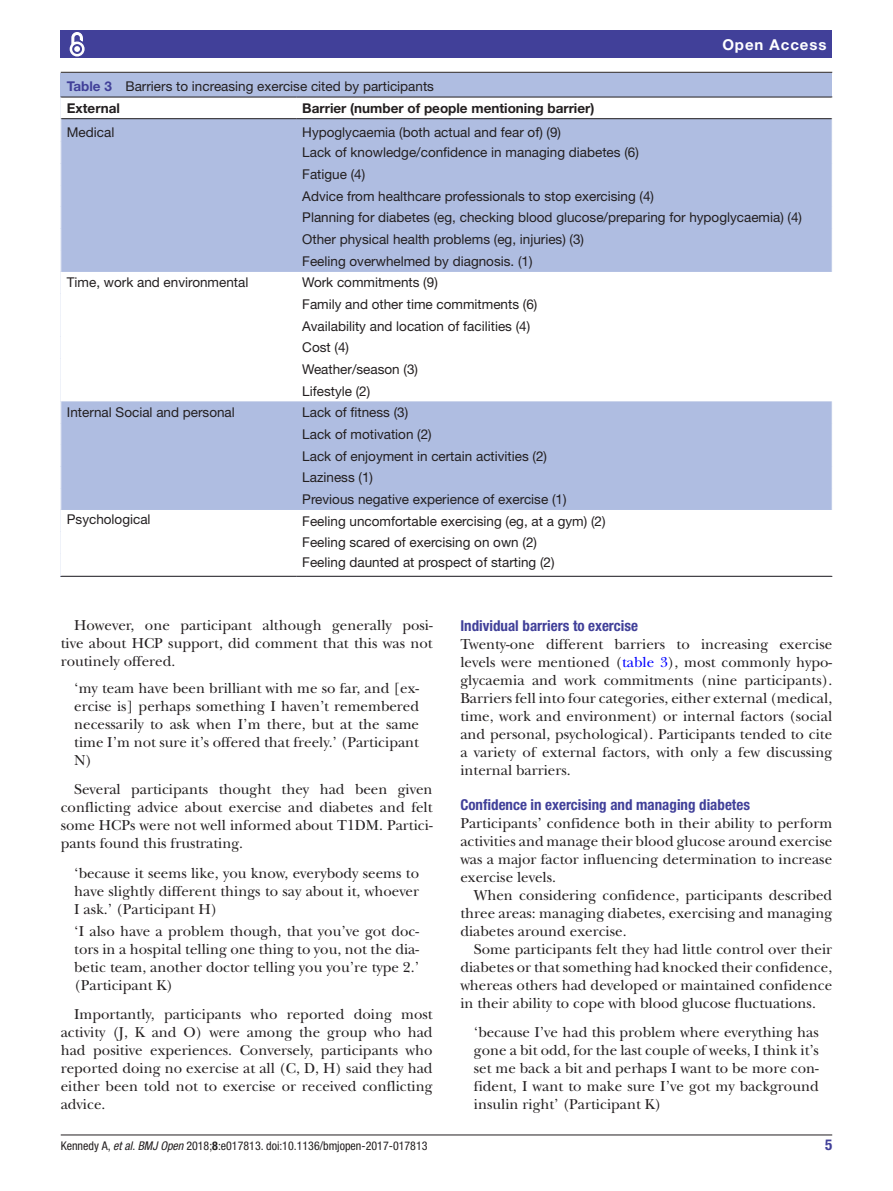
<style>
.page{position:relative;width:893px;height:1191px;background:#fff}
.page>*{position:absolute;margin:0;border:0;box-sizing:border-box;transform-origin:0 0}
.t1{font:15px/18px "New Baskerville";color:#231f20;text-align:justify}
.t2{font:700 condensed 15px "Helvetica Neue LT Std";color:#414099}
.t3{font:700 15px "Helvetica Neue LT Std";letter-spacing:.065em;color:#fff}
.t4{font:13.5px/21.6px "Helvetica Neue LT Std";color:#231f20}
.t5{font:700 13.5px "Helvetica Neue LT Std";color:#231f20}
.t6{font:condensed 12px "Helvetica Neue LT Std";color:#231f20}
.s1{font-weight:700;color:#414099}
.s2{font-weight:700}
.s3{color:#00f}
.s4{font-style:italic}
</style>
<div class="page">
<hr style="left:61px;top:1134px;width:771px;height:1px;background:#231f20">
<div style="left:61px;top:31px;width:771px;height:27px;background:#414099"></div>
<svg style="left:69px;top:32px;width:16px;height:25px"></svg>
<div style="left:61px;top:73px;width:771px;height:503px;background:#afbde1"></div>
<hr style="left:61px;top:72px;width:771px;height:1px;background:#231f20">
<div style="left:61px;top:98px;width:771px;height:478px;background:#fff"></div>
<svg style="left:61px;top:119px;width:771px;height:391px"></svg>
<hr style="left:61px;top:576px;width:235px;height:1px;background:#231f20">
<hr style="left:61px;top:97px;width:235px;height:1px;background:#231f20">
<hr style="left:61px;top:118px;width:235px;height:1px;background:#231f20">
<hr style="left:296px;top:97px;width:536px;height:1px;background:#231f20">
<hr style="left:296px;top:118px;width:536px;height:1px;background:#231f20">
<hr style="left:296px;top:576px;width:536px;height:1px;background:#231f20">
<svg style="left:60px;top:97px;width:1px;height:479px"></svg>
<p class="t4" style="left:67px;top:75px;width:369px;line-height:22px"><span class="s1">Table 3</span> Barriers to increasing exercise cited by participants<br><span class="s2">External</span></p>
<p class="t5" style="left:302px;top:99px;width:294px">Barrier (number of people mentioning barrier)</p>
<p class="t3" style="left:722px;top:35px;width:106px">Open Access</p>
<p class="t4" style="left:67px;top:122px;width:49px">Medical</p>
<p class="t4" style="left:302px;top:122px;width:338px;line-height:20.1px">Hypoglycaemia (both actual and fear of) (9)<br>Lack of knowledge/confidence in managing diabetes (6)</p>
<p class="t4" style="left:302px;top:163px;width:501px">Fatigue (4)<br>Advice from healthcare professionals to stop exercising (4)<br>Planning for diabetes (eg, checking blood glucose/preparing for hypoglycaemia) (4)<br>Other physical health problems (eg, injuries) (3)<br>Feeling overwhelmed by diagnosis. (1)</p>
<p class="t4" style="left:67px;top:271px;width:183px">Time, work and environmental</p>
<p class="t4" style="left:302px;top:271px;width:237px">Work commitments (9)<br>Family and other time commitments (6)<br>Availability and location of facilities (4)<br>Cost (4)<br>Weather/season (3)<br>Lifestyle (2)</p>
<p class="t4" style="left:67px;top:401px;width:170px">Internal Social and personal</p>
<p class="t4" style="left:302px;top:401px;width:266px">Lack of fitness (3)<br>Lack of motivation (2)<br>Lack of enjoyment in certain activities (2)<br>Laziness (1)<br>Previous negative experience of exercise (1)</p>
<p class="t4" style="left:67px;top:508px;width:85px">Psychological</p>
<p class="t4" style="left:302px;top:510px;width:305px">Feeling uncomfortable exercising (eg, at a gym) (2)<br>Feeling scared of exercising on own (2)</p>
<p class="t4" style="left:302px;top:551px;width:254px">Feeling daunted at prospect of starting (2)</p>
<p class="t1" style="left:61px;top:616px;width:373px;text-indent:14px">However, one participant although generally posi&shy;tive about HCP support, did comment that this was not routinely offered.</p>
<p class="t1" style="left:74px;top:679px;width:346px">‘my team have been brilliant with me so far, and [ex&shy;ercise is] perhaps something I haven’t remembered necessarily to ask when I’m there, but at the same time I’m not sure it’s offered that freely.’ (Participant N)</p>
<p class="t1" style="left:61px;top:780px;width:373px;text-indent:14px">Several participants thought they had been given conflicting advice about exercise and diabetes and felt some HCPs were not well informed about T1DM. Partici&shy;pants found this frustrating.</p>
<p class="t1" style="left:74px;top:863px;width:346px">‘because it seems like, you know, everybody seems to have slightly different things to say about it, whoever I ask.’ (Participant H)</p>
<p class="t1" style="left:74px;top:922px;width:346px">‘I also have a problem though, that you’ve got doc&shy;tors in a hospital telling one thing to you, not the dia&shy;betic team, another doctor telling you you’re type 2.’ (Participant K)</p>
<p class="t1" style="left:61px;top:1005px;width:373px;text-indent:14px">Importantly, participants who reported doing most activity (J, K and O) were among the group who had had positive experiences. Conversely, participants who reported doing no exercise at all (C, D, H) said they had either been told not to exercise or received conflicting advice.</p>
<p class="t2" style="left:460px;top:616px;width:179px">Individual barriers to exercise</p>
<p class="t1" style="left:460px;top:635px;width:373px">Twenty-one different barriers to increasing exercise levels were mentioned (<span class="s3">table 3</span>), most commonly hypo&shy;glycaemia and work commitments (nine participants).<br>Barriers fell into four categories, either external (medical, time, work and environment) or internal factors (social and personal, psychological). Participants tended to cite a variety of external factors, with only a few discussing internal barriers.</p>
<p class="t2" style="left:460px;top:795px;width:291px">Confidence in exercising and managing diabetes</p>
<p class="t1" style="left:460px;top:814px;width:373px">Participants’ confidence both in their ability to perform activities and manage their blood glucose around exercise was a major factor influencing determination to increase exercise levels.</p>
<p class="t1" style="left:460px;top:886px;width:373px;text-indent:14px">When considering confidence, participants described three areas: managing diabetes, exercising and managing diabetes around exercise.</p>
<p class="t1" style="left:460px;top:940px;width:373px;text-indent:14px">Some participants felt they had little control over their diabetes or that something had knocked their confidence, whereas others had developed or maintained confidence in their ability to cope with blood glucose fluctuations.</p>
<p class="t1" style="left:474px;top:1023px;width:346px">‘because I’ve had this problem where everything has gone a bit odd, for the last couple of weeks, I think it’s set me back a bit and perhaps I want to be more con&shy;fident, I want to make sure I’ve got my background insulin right’ (Participant K)</p>
<p class="t6" style="left:61px;top:1138px;width:368px">Kennedy A, <span class="s4">et al</span>. <span class="s4">BMJ Open</span> 2018;<span class="s2">8</span>:e017813. doi:10.1136/bmjopen-2017-017813</p>
<p class="t2" style="left:825px;top:1135px;width:9px">5</p>
</div>
